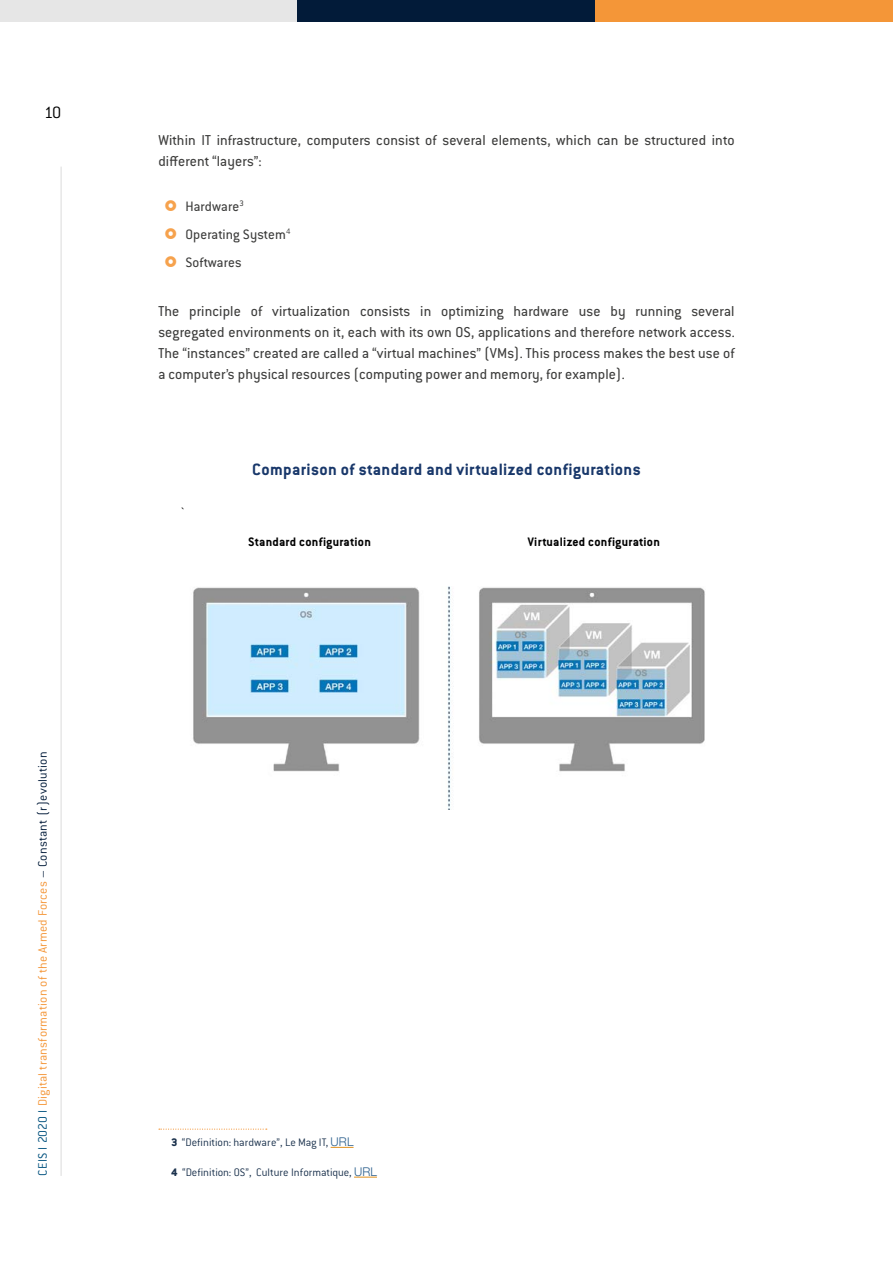
<style>
.page{position:relative;width:893px;height:1263px;background:#fff}
.page>*{position:absolute;margin:0;border:0;box-sizing:border-box;transform-origin:0 0}
.t1{font:700 18px "Conduit ITC Std";letter-spacing:.02em;color:#18376a}
.t2{font:300 18px "Conduit ITC Std";color:#000}
.t3{font:15.75px/21.1px "Conduit ITC Std";letter-spacing:.01em;color:#3c3c3b}
.t4{font:15px/28px "Conduit ITC Std";letter-spacing:.01em;color:#3c3c3b}
.t5{font:300 13.5px "Conduit ITC Std";letter-spacing:.015em;color:#f49638}
.t6{font:700 13.5px "Conduit ITC Std";letter-spacing:.02em;color:#000}
.t7{font:300 13.5px "Conduit ITC Std";color:#000}
.t8{font:300 12px "Conduit ITC Std";letter-spacing:-.005em;color:#1b324d}
.s1{color:#00517e}
.s2{color:#021b39}
.s3{font-family:"Conduit ITC Extra";font-weight:700}
.s4{font-family:"Helvetica Neue";color:#2a5e8c}
</style>
<div class="page">
<div style="left:0;top:0;width:298px;height:21px;background:#e6e6e6"></div>
<div style="left:595px;top:0;width:298px;height:21px;background:#f49638"></div>
<div style="left:298px;top:0;width:297px;height:21px;background:#021b39"></div>
<hr style="left:61px;top:167px;width:1px;height:1009px;background:#000">
<img style="left:193px;top:586px;width:512px;height:223px">
<svg style="left:159px;top:1128px;width:108px;height:2px"></svg>
<svg style="left:331px;top:1147px;width:23px;height:1px"></svg>
<svg style="left:354px;top:1177px;width:23px;height:1px"></svg>
<p class="t2" style="left:44px;top:101px;width:19px">10</p>
<p class="t5" style="left:35px;top:1176px;width:426px;rotate:-90deg"><span class="s1">CEIS I 2020 I</span> Digital transformation of the Armed Forces <span class="s2">– Constant (r)evolution</span></p>
<p class="t3" style="left:158px;top:129px;width:578px">Within IT infrastructure, computers consist of several elements, which can be structured into different “layers”:</p>
<p class="t4" style="left:185px;top:192px;width:107px">Hardware<sup>3<br></sup>Operating System<sup>4<br></sup>Softwares</p>
<p class="t3" style="left:158px;top:300px;width:578px;text-align:justify">The principle of virtualization consists in optimizing hardware use by running several segregated environments on it, each with its own OS, applications and therefore network access.<br>The “instances” created are called a “virtual machines” (VMs). This process makes the best use of a computer’s physical resources (computing power and memory, for example).</p>
<p class="t7" style="left:180px;top:504px;width:8px">`</p>
<p class="t1" style="left:252px;top:459px;width:390px">Comparison of standard and virtualized configurations</p>
<p class="t6" style="left:248px;top:533px;width:124px">Standard configuration</p>
<p class="t6" style="left:528px;top:533px;width:134px">Virtualized configuration</p>
<p class="t8" style="left:171px;top:1135px;width:184px"><span class="s3">3</span> “Definition: hardware”, Le Mag IT, <span class="s4">URL</span></p>
<p class="t8" style="left:171px;top:1165px;width:207px"><span class="s3">4</span> “Definition: OS”, Culture Informatique, <span class="s4">URL</span></p>
</div>
